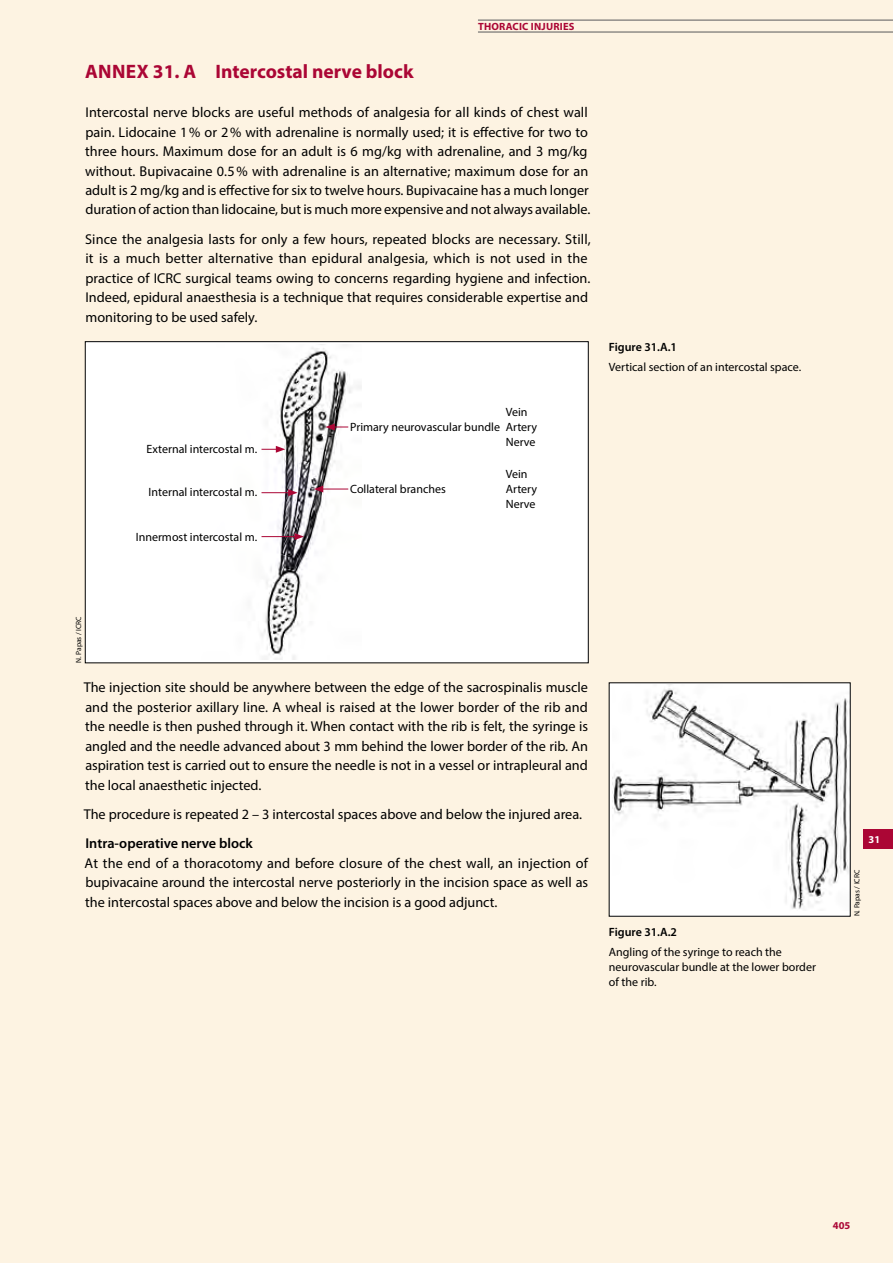
<style>
.page{position:relative;width:893px;height:1263px;background:#fdf3e2}
.page>*{position:absolute;margin:0;border:0;box-sizing:border-box;transform-origin:0 0}
.t1{font:700 19.5px "Myriad Pro";color:#ab0635}
.t2{font:14.25px/19.5px "Myriad Pro";color:#000}
.t3{font:600 14.25px "Myriad Pro";color:#000}
.t4{font:12px/15px "Myriad Pro";color:#000}
.t5{font:600 12px "Myriad Pro";color:#000}
.t6{font:700 10.5px "Myriad Pro";letter-spacing:.02em;color:#ab0635}
.t7{font:700 10.5px "Myriad Pro";color:#fff}
.t8{font:7.5px "Myriad Pro";color:#000}
</style>
<div class="page">
<hr style="left:478px;top:20px;width:415px;height:1px;background:#58595b">
<hr style="left:478px;top:32px;width:415px;height:1px;background:#58595b">
<div style="left:863px;top:829px;width:30px;height:19px;background:#ab0635"></div>
<div style="left:87px;top:345px;width:499px;height:314px;background:#fff"></div>
<div style="left:85px;top:341px;width:503px;height:322px;border:1px solid #000"></div>
<svg style="left:261px;top:446px;width:24px;height:7px"></svg>
<hr style="left:261px;top:492px;width:30px;height:1px;background:#ab0635">
<svg style="left:288px;top:489px;width:10px;height:7px"></svg>
<svg style="left:314px;top:486px;width:34px;height:6px"></svg>
<svg style="left:325px;top:423px;width:23px;height:7px"></svg>
<hr style="left:261px;top:536px;width:36px;height:1px;background:#ab0635">
<svg style="left:295px;top:533px;width:9px;height:7px"></svg>
<div style="left:609px;top:683px;width:241px;height:233px;background:#fff"></div>
<img style="left:612px;top:685px;width:236px;height:224px">
<p class="t6" style="left:478px;top:19px;width:97px">THORACIC INJURIES</p>
<h1 class="t1" style="left:85px;top:59px;width:27px">Anne</h1>
<h1 class="t1" style="left:137px;top:59px;width:278px">x 31. A Intercostal nerve block</h1>
<p class="t2" style="left:85px;top:102px;width:507px">Intercostal nerve blocks are useful methods of analgesia for all kinds of chest wall pain. Lidocaine 1% or 2% with adrenaline is normally used; it is effective for two to three hours. Maximum dose for an adult is 6 mg/kg with adrenaline, and 3 mg/kg without. Bupivacaine 0.5% with adrenaline is an alternative; maximum dose for an adult is 2 mg/kg and is effective for six to twelve hours. Bupivacaine has a much longer duration of action than lidocaine, but is much more expensive and not always available.</p>
<p class="t2" style="left:85px;top:229px;width:507px">Since the analgesia lasts for only a few hours, repeated blocks are necessary. Still, it is a much better alternative than epidural analgesia, which is not used in the practice of ICRC surgical teams owing to concerns regarding hygiene and infection.<br>Indeed, epidural anaesthesia is a technique that requires considerable expertise and monitoring to be used safely.</p>
<p class="t4" style="left:147px;top:441px;width:112px">External intercostal m.</p>
<p class="t4" style="left:149px;top:484px;width:110px">Internal intercostal m.</p>
<p class="t4" style="left:136px;top:529px;width:123px">Innermost intercostal m.</p>
<p class="t4" style="left:506px;top:405px;width:33px">Vein<br>Artery<br>Nerve</p>
<p class="t4" style="left:506px;top:467px;width:33px">Vein<br>Artery<br>Nerve</p>
<p class="t4" style="left:350px;top:419px;width:151px">Primary neurovascular bundle</p>
<p class="t4" style="left:350px;top:481px;width:97px">Collateral branches</p>
<p class="t5" style="left:609px;top:339px;width:70px">Figure 31.A.1</p>
<p class="t4" style="left:609px;top:359px;width:194px">Vertical section of an intercostal space.</p>
<p class="t8" style="left:74px;top:663px;width:48px;rotate:-90deg">N. Papas / ICRC</p>
<p class="t2" style="left:84px;top:677px;width:506px;text-align:justify">The injection site should be anywhere between the edge of the sacrospinalis muscle and the posterior axillary line. A wheal is raised at the lower border of the rib and the needle is then pushed through it. When contact with the rib is felt, the syringe is angled and the needle advanced about 3 mm behind the lower border of the rib. An aspiration test is carried out to ensure the needle is not in a vessel or intrapleural and the local anaesthetic injected.</p>
<p class="t2" style="left:84px;top:804px;width:500px">The procedure is repeated 2 – 3 intercostal spaces above and below the injured area.</p>
<p class="t3" style="left:85px;top:834px;width:169px">Intra-operative nerve block</p>
<p class="t2" style="left:85px;top:853px;width:505px;text-align:justify">At the end of a thoracotomy and before closure of the chest wall, an injection of bupivacaine around the intercostal nerve posteriorly in the incision space as well as the intercostal spaces above and below the incision is a good adjunct.</p>
<p class="t5" style="left:609px;top:924px;width:70px">Figure 31.A.2</p>
<p class="t4" style="left:609px;top:944px;width:209px">Angling of the syringe to reach the neurovascular bundle at the lower border of the rib.</p>
<p class="t7" style="left:869px;top:832px;width:13px">31</p>
<p class="t8" style="left:852px;top:916px;width:48px;rotate:-90deg">N. Papas / ICRC</p>
<p class="t6" style="left:833px;top:1218px;width:19px">405</p>
</div>
